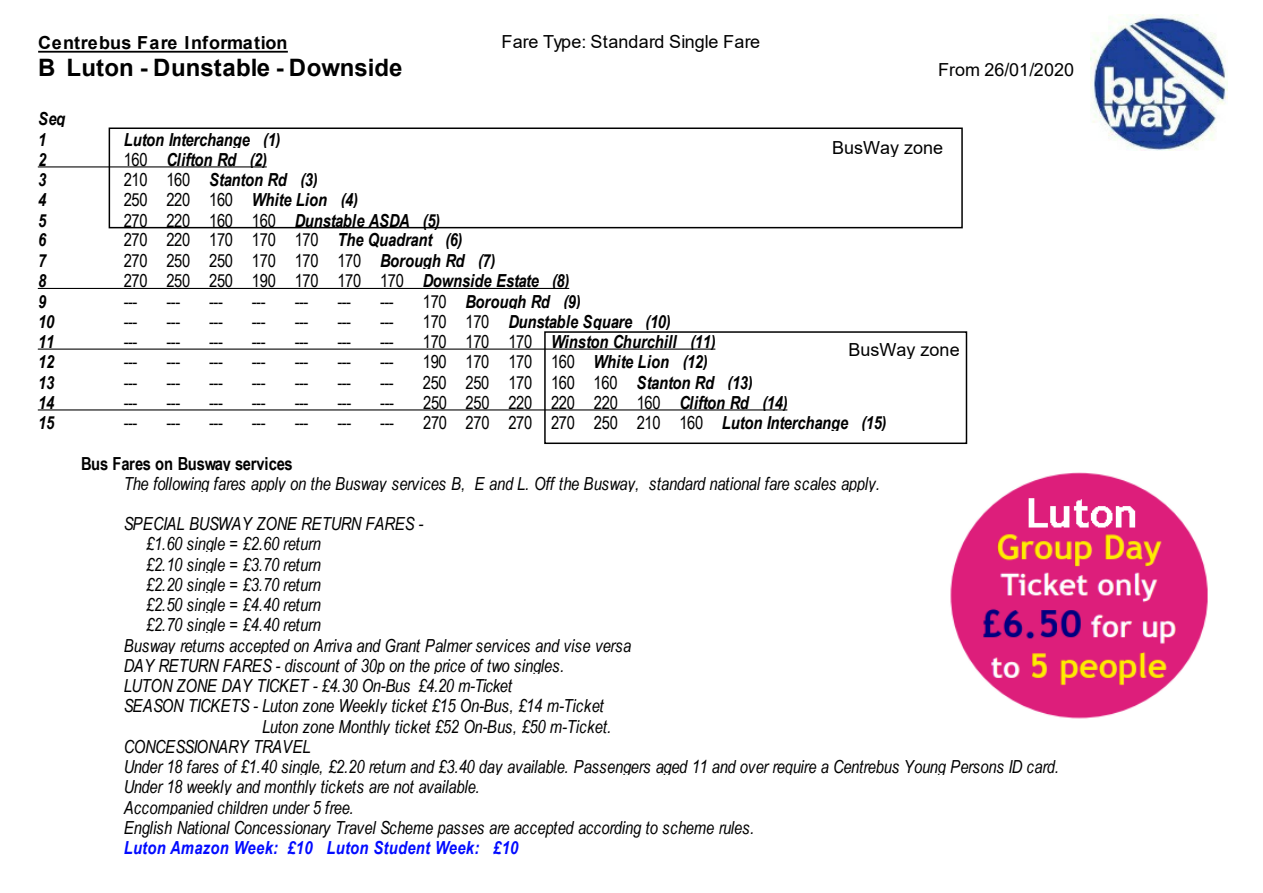
<style>
.page{position:relative;width:1263px;height:893px;background:#fff}
.page>*{position:absolute;margin:0;border:0;box-sizing:border-box;transform-origin:0 0}
.t1{font:700 24px "Arial";color:#000}
.t2{font:italic 18px "Arial Narrow";letter-spacing:-.015em;color:#000}
.t3{font:18px "Arial Narrow";letter-spacing:-.015em;color:#000}
.t4{font:italic 700 18px/20.1px "Arial Narrow";letter-spacing:-.005em;color:#000}
.t5{font:18px "Arial";color:#000}
.t6{font:italic 700 18px "Arial Narrow";letter-spacing:.015em;color:#020bff}
.t7{font:700 18px "Arial";letter-spacing:.015em;color:#000}
.t8{font:700 18px "Arial Narrow";letter-spacing:-.015em;color:#000}
.t9{font:italic 18px "Arial Narrow";letter-spacing:-.035em;color:#000}
.t10{font:italic 700 18px "Arial Narrow";letter-spacing:-.025em;color:#000}
.s1{font-weight:400;font-style:normal}
.s2{font-weight:700;font-style:italic}
</style>
<div class="page">
<hr style="left:38px;top:51px;width:250px;height:2px;background:#000">
<hr style="left:38px;top:166px;width:228px;height:1px;background:#000">
<hr style="left:38px;top:288px;width:531px;height:1px;background:#000">
<hr style="left:38px;top:349px;width:677px;height:1px;background:#000">
<hr style="left:38px;top:409px;width:749px;height:1px;background:#000">
<hr style="left:81px;top:471px;width:211px;height:2px;background:#000">
<div style="left:27px;top:472px;width:1209px;height:19px;background:#fff"></div>
<img style="left:1090px;top:15px;width:137px;height:136px">
<div style="left:109px;top:128px;width:854px;height:100px;border:2px solid #000"></div>
<div style="left:544px;top:331px;width:423px;height:113px;border:2px solid #000"></div>
<img style="left:950px;top:472px;width:258px;height:247px">
<p class="t7" style="left:38px;top:36px;width:251px">Centrebus Fare Information</p>
<p class="t5" style="left:501px;top:35px;width:260px">Fare Type: Standard Single Fare</p>
<h1 class="t1" style="left:38px;top:59px;width:366px">B Luton - Dunstable - Downside</h1>
<p class="t5" style="left:938px;top:63px;width:137px">From 26/01/2020</p>
<p class="t4" style="left:38px;top:111px;width:28px">Seq<br>1</p>
<p class="t4" style="left:124px;top:131px;width:158px">Luton Interchange (1)</p>
<p class="t5" style="left:832px;top:141px;width:113px">BusWay zone</p>
<p class="t4" style="left:38px;top:151px;width:10px">2</p>
<p class="t10" style="left:124px;top:153px;width:145px"><span class="s1">160</span> Clifton Rd (2)</p>
<p class="t4" style="left:38px;top:171px;width:10px">3</p>
<p class="t4" style="left:124px;top:171px;width:195px"><span class="s1">210 160</span> Stanton Rd (3)</p>
<p class="t4" style="left:38px;top:192px;width:10px">4</p>
<p class="t4" style="left:124px;top:192px;width:236px"><span class="s1">250 220 160</span> White Lion (4)</p>
<p class="t4" style="left:38px;top:212px;width:10px">5</p>
<p class="t4" style="left:124px;top:212px;width:318px"><span class="s1">270 220 160 160</span> Dunstable ASDA (5)</p>
<p class="t4" style="left:38px;top:232px;width:10px">6</p>
<p class="t3" style="left:124px;top:233px;width:340px">270 220 170 170 170 <span class="s2">The Quadrant (6)</span></p>
<p class="t4" style="left:38px;top:252px;width:10px">7</p>
<p class="t3" style="left:124px;top:254px;width:373px">270 250 250 170 170 170 <span class="s2">Borough Rd (7)</span></p>
<p class="t4" style="left:38px;top:273px;width:10px">8</p>
<p class="t3" style="left:124px;top:274px;width:447px">270 250 250 190 170 170 170 <span class="s2">Downside Estate (8)</span></p>
<p class="t4" style="left:38px;top:293px;width:10px">9</p>
<p class="t3" style="left:124px;top:294px;width:15px">---</p>
<p class="t3" style="left:166px;top:294px;width:15px">---</p>
<p class="t3" style="left:209px;top:294px;width:15px">---</p>
<p class="t3" style="left:252px;top:294px;width:15px">---</p>
<p class="t3" style="left:295px;top:294px;width:15px">---</p>
<p class="t3" style="left:337px;top:294px;width:15px">---</p>
<p class="t3" style="left:380px;top:294px;width:15px">---</p>
<p class="t4" style="left:423px;top:293px;width:159px"><span class="s1">170</span> Borough Rd (9)</p>
<p class="t4" style="left:38px;top:313px;width:18px">10</p>
<p class="t3" style="left:124px;top:315px;width:15px">---</p>
<p class="t3" style="left:166px;top:315px;width:15px">---</p>
<p class="t3" style="left:209px;top:315px;width:15px">---</p>
<p class="t3" style="left:252px;top:315px;width:15px">---</p>
<p class="t3" style="left:295px;top:315px;width:15px">---</p>
<p class="t3" style="left:337px;top:315px;width:15px">---</p>
<p class="t3" style="left:380px;top:315px;width:15px">---</p>
<p class="t4" style="left:423px;top:313px;width:249px"><span class="s1">170 170</span> Dunstable Square (10)</p>
<p class="t4" style="left:38px;top:333px;width:18px">11</p>
<p class="t3" style="left:124px;top:335px;width:15px">---</p>
<p class="t3" style="left:166px;top:335px;width:15px">---</p>
<p class="t3" style="left:209px;top:335px;width:15px">---</p>
<p class="t3" style="left:252px;top:335px;width:15px">---</p>
<p class="t3" style="left:295px;top:335px;width:15px">---</p>
<p class="t3" style="left:337px;top:335px;width:15px">---</p>
<p class="t3" style="left:380px;top:335px;width:15px">---</p>
<p class="t4" style="left:423px;top:333px;width:294px"><span class="s1">170 170 170</span> Winston Churchill (11)</p>
<p class="t4" style="left:38px;top:353px;width:18px">12</p>
<p class="t3" style="left:124px;top:355px;width:15px">---</p>
<p class="t3" style="left:166px;top:355px;width:15px">---</p>
<p class="t3" style="left:209px;top:355px;width:15px">---</p>
<p class="t3" style="left:252px;top:355px;width:15px">---</p>
<p class="t3" style="left:295px;top:355px;width:15px">---</p>
<p class="t3" style="left:337px;top:355px;width:15px">---</p>
<p class="t3" style="left:380px;top:355px;width:15px">---</p>
<p class="t4" style="left:423px;top:353px;width:286px"><span class="s1">190 170 170 160</span> White Lion (12)</p>
<p class="t4" style="left:38px;top:374px;width:18px">13</p>
<p class="t3" style="left:124px;top:375px;width:15px">---</p>
<p class="t3" style="left:166px;top:375px;width:15px">---</p>
<p class="t3" style="left:209px;top:375px;width:15px">---</p>
<p class="t3" style="left:252px;top:375px;width:15px">---</p>
<p class="t3" style="left:295px;top:375px;width:15px">---</p>
<p class="t3" style="left:337px;top:375px;width:15px">---</p>
<p class="t3" style="left:380px;top:375px;width:15px">---</p>
<p class="t3" style="left:423px;top:375px;width:331px">250 250 170 160 160 <span class="s2">Stanton Rd (13)</span></p>
<p class="t4" style="left:38px;top:394px;width:18px">14</p>
<p class="t3" style="left:124px;top:396px;width:15px">---</p>
<p class="t3" style="left:166px;top:396px;width:15px">---</p>
<p class="t3" style="left:209px;top:396px;width:15px">---</p>
<p class="t3" style="left:252px;top:396px;width:15px">---</p>
<p class="t3" style="left:295px;top:396px;width:15px">---</p>
<p class="t3" style="left:337px;top:396px;width:15px">---</p>
<p class="t3" style="left:380px;top:396px;width:15px">---</p>
<p class="t3" style="left:423px;top:396px;width:366px">250 250 220 220 220 160 <span class="s2">Clifton Rd (14)</span></p>
<p class="t4" style="left:38px;top:414px;width:18px">15</p>
<p class="t3" style="left:124px;top:416px;width:15px">---</p>
<p class="t3" style="left:166px;top:416px;width:15px">---</p>
<p class="t3" style="left:209px;top:416px;width:15px">---</p>
<p class="t3" style="left:252px;top:416px;width:15px">---</p>
<p class="t3" style="left:295px;top:416px;width:15px">---</p>
<p class="t3" style="left:337px;top:416px;width:15px">---</p>
<p class="t3" style="left:380px;top:416px;width:15px">---</p>
<p class="t3" style="left:423px;top:416px;width:465px">270 270 270 270 250 210 160 <span class="s2">Luton Interchange (15)</span></p>
<p class="t8" style="left:81px;top:456px;width:213px">Bus Fares on Busway services</p>
<p class="t2" style="left:124px;top:477px;width:758px">The following fares apply on the Busway services B, E and L. Off the Busway, standard national fare scales apply.</p>
<p class="t2" style="left:124px;top:517px;width:301px">SPECIAL BUSWAY ZONE RETURN FARES -</p>
<p class="t2" style="left:146px;top:537px;width:176px">£1.60 single = £2.60 return</p>
<p class="t2" style="left:146px;top:558px;width:176px">£2.10 single = £3.70 return</p>
<p class="t2" style="left:146px;top:578px;width:176px">£2.20 single = £3.70 return</p>
<p class="t2" style="left:146px;top:598px;width:176px">£2.50 single = £4.40 return</p>
<p class="t2" style="left:146px;top:618px;width:176px">£2.70 single = £4.40 return</p>
<p class="t2" style="left:124px;top:638px;width:509px">Busway returns accepted on Arriva and Grant Palmer services and vise versa</p>
<p class="t2" style="left:124px;top:659px;width:442px">DAY RETURN FARES - discount of 30p on the price of two singles.</p>
<p class="t2" style="left:124px;top:679px;width:390px">LUTON ZONE DAY TICKET - £4.30 On-Bus £4.20 m-Ticket</p>
<p class="t2" style="left:124px;top:699px;width:481px">SEASON TICKETS - Luton zone Weekly ticket £15 On-Bus, £14 m-Ticket</p>
<p class="t2" style="left:262px;top:720px;width:351px">Luton zone Monthly ticket £52 On-Bus, £50 m-Ticket.</p>
<p class="t9" style="left:124px;top:740px;width:189px">CONCESSIONARY TRAVEL</p>
<p class="t2" style="left:124px;top:760px;width:937px">Under 18 fares of £1.40 single, £2.20 return and £3.40 day available. Passengers aged 11 and over require a Centrebus Young Persons ID card.</p>
<p class="t2" style="left:124px;top:780px;width:357px">Under 18 weekly and monthly tickets are not available.</p>
<p class="t2" style="left:124px;top:800px;width:232px">Accompanied children under 5 free.</p>
<p class="t2" style="left:124px;top:821px;width:632px">English National Concessionary Travel Scheme passes are accepted according to scheme rules.</p>
<p class="t6" style="left:124px;top:841px;width:396px">Luton Amazon Week: £10 Luton Student Week: £10</p>
<p class="t5" style="left:848px;top:343px;width:113px">BusWay zone</p>
</div>
